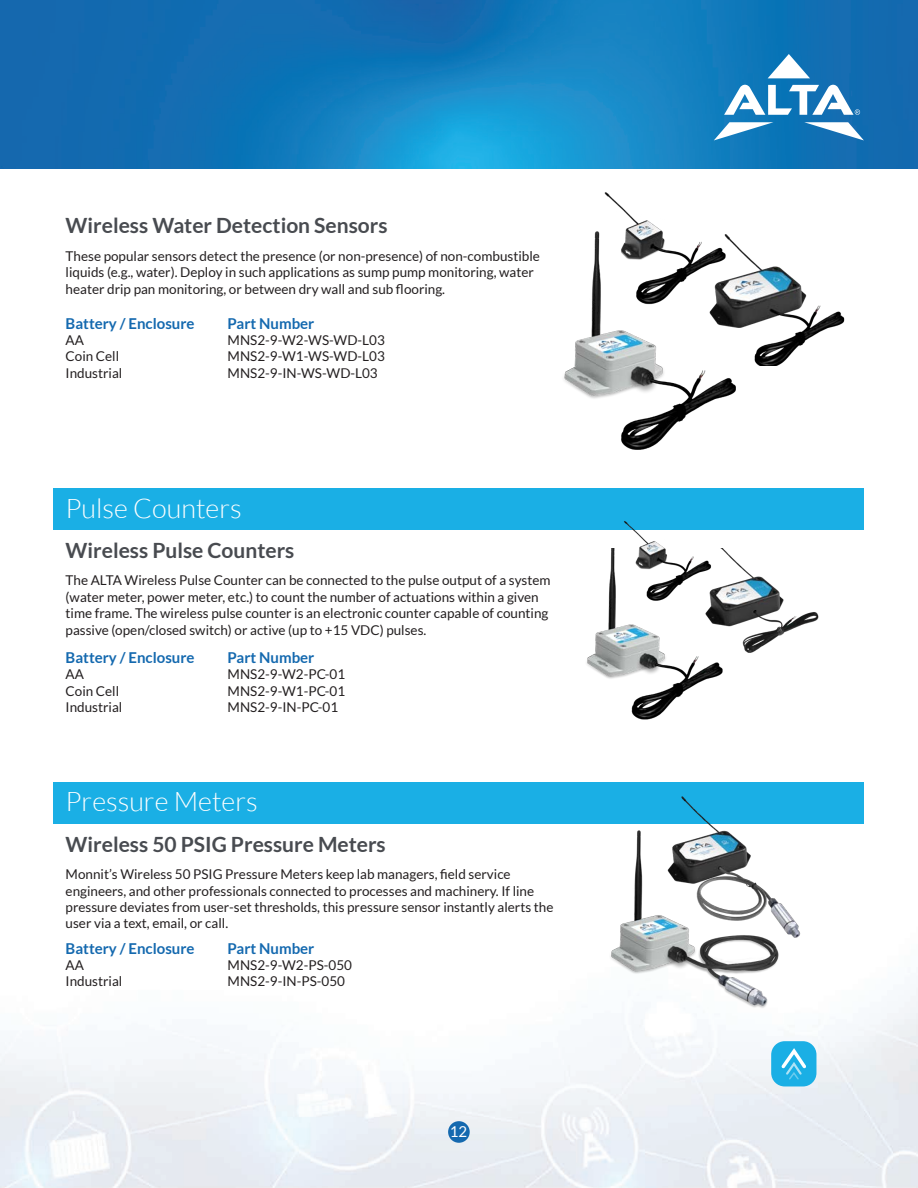
<style>
.page{position:relative;width:918px;height:1188px;background:#fff}
.page>*{position:absolute;margin:0;border:0;box-sizing:border-box;transform-origin:0 0}
.t1{font:300 27px "Lato";color:#fff}
.t2{font:700 21px "Lato";color:#484b50}
.t3{font:700 15px "Lato";color:#1469af}
.t4{font:15px "Lato";color:#fff}
.t5{font:13.5px/16.5px "Lato";color:#231f20}
</style>
<div class="page">
<img style="left:0;top:0;width:918px;height:168px">
<svg style="left:768px;top:54px;width:42px;height:24px"></svg>
<svg style="left:804px;top:122px;width:60px;height:18px"></svg>
<svg style="left:714px;top:122px;width:59px;height:18px"></svg>
<svg style="left:724px;top:85px;width:136px;height:30px"></svg>
<img style="left:0;top:987px;width:918px;height:201px">
<div style="left:54px;top:488px;width:810px;height:41px;background:#1aafe5"></div>
<div style="left:54px;top:782px;width:810px;height:41px;background:#1aafe5"></div>
<img style="left:615px;top:521px;width:99px;height:27px">
<img style="left:663px;top:797px;width:139px;height:141px">
<img style="left:602px;top:826px;width:181px;height:198px">
<img style="left:587px;top:548px;width:136px;height:172px">
<img style="left:702px;top:548px;width:117px;height:108px">
<div style="left:448px;top:1121px;width:22px;height:22px;background:#1469af;border-radius:50%"></div>
<img style="left:595px;top:192px;width:68px;height:40px">
<img style="left:564px;top:232px;width:171px;height:217px">
<img style="left:705px;top:232px;width:140px;height:133px">
<div style="left:771px;top:1041px;width:45px;height:45px;background:#1aafe5;border-radius:14px"></div>
<svg style="left:781px;top:1048px;width:25px;height:32px"></svg>
<p class="t2" style="left:66px;top:214px;width:323px">Wireless Water Detection Sensors</p>
<p class="t5" style="left:66px;top:247px;width:476px">These popular sensors detect the presence (or non-presence) of non-combustible liquids (e.g., water). Deploy in such applications as sump pump monitoring, water heater drip pan monitoring, or between dry wall and sub flooring.</p>
<p class="t3" style="left:66px;top:315px;width:130px">Battery / Enclosure</p>
<p class="t3" style="left:228px;top:315px;width:88px">Part Number</p>
<p class="t5" style="left:66px;top:332px;width:20px">AA</p>
<p class="t5" style="left:228px;top:332px;width:159px">MNS2-9-W2-WS-WD-L03</p>
<p class="t5" style="left:66px;top:348px;width:55px">Coin Cell</p>
<p class="t5" style="left:228px;top:348px;width:159px">MNS2-9-W1-WS-WD-L03</p>
<p class="t5" style="left:66px;top:364px;width:58px">Industrial</p>
<p class="t5" style="left:228px;top:364px;width:152px">MNS2-9-IN-WS-WD-L03</p>
<p class="t1" style="left:66px;top:493px;width:178px">Pulse Counters</p>
<p class="t2" style="left:66px;top:538px;width:230px">Wireless Pulse Counters</p>
<p class="t5" style="left:66px;top:572px;width:487px">The ALTA Wireless Pulse Counter can be connected to the pulse output of a system (water meter, power meter, etc.) to count the number of actuations within a given time frame. The wireless pulse counter is an electronic counter capable of counting passive (open/closed switch) or active (up to +15 VDC) pulses.</p>
<p class="t3" style="left:66px;top:649px;width:130px">Battery / Enclosure</p>
<p class="t3" style="left:228px;top:649px;width:88px">Part Number</p>
<p class="t5" style="left:66px;top:666px;width:20px">AA</p>
<p class="t5" style="left:228px;top:666px;width:119px">MNS2-9-W2-PC-01</p>
<p class="t5" style="left:66px;top:682px;width:55px">Coin Cell</p>
<p class="t5" style="left:228px;top:682px;width:119px">MNS2-9-W1-PC-01</p>
<p class="t5" style="left:66px;top:699px;width:58px">Industrial</p>
<p class="t5" style="left:228px;top:699px;width:112px">MNS2-9-IN-PC-01</p>
<p class="t1" style="left:66px;top:787px;width:194px">Pressure Meters</p>
<p class="t2" style="left:66px;top:832px;width:322px">Wireless 50 PSIG Pressure Meters</p>
<p class="t5" style="left:66px;top:866px;width:489px">Monnit’s Wireless 50 PSIG Pressure Meters keep lab managers, field service engineers, and other professionals connected to processes and machinery. If line pressure deviates from user-set thresholds, this pressure sensor instantly alerts the user via a text, email, or call.</p>
<p class="t3" style="left:66px;top:940px;width:130px">Battery / Enclosure</p>
<p class="t3" style="left:228px;top:940px;width:88px">Part Number</p>
<p class="t5" style="left:66px;top:957px;width:20px">AA</p>
<p class="t5" style="left:228px;top:957px;width:126px">MNS2-9-W2-PS-050</p>
<p class="t5" style="left:66px;top:973px;width:58px">Industrial</p>
<p class="t5" style="left:228px;top:973px;width:119px">MNS2-9-IN-PS-050</p>
<p class="t4" style="left:450px;top:1124px;width:19px">12</p>
</div>
